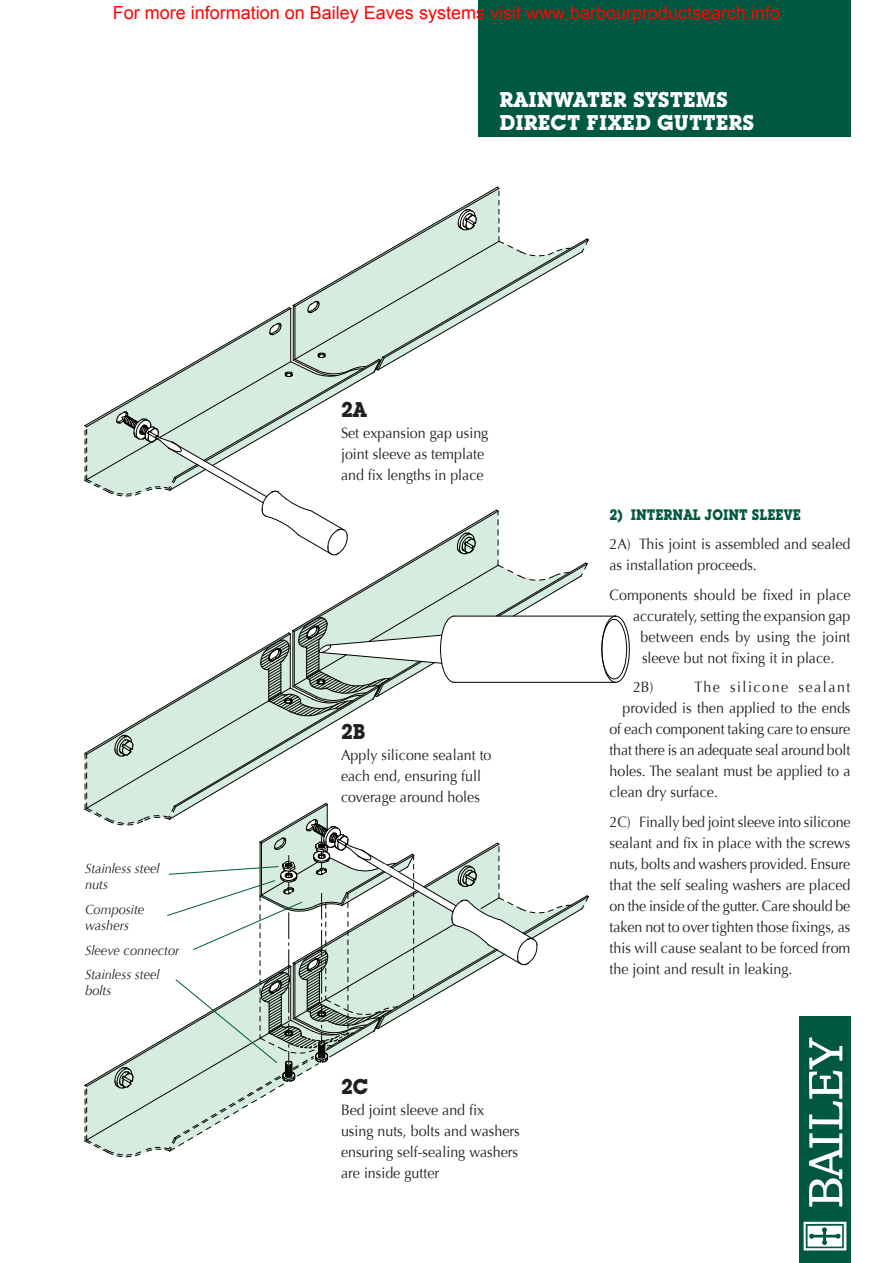
<style>
.page{position:relative;width:893px;height:1263px;background:#fff}
.page>*{position:absolute;margin:0;border:0;box-sizing:border-box;transform-origin:0 0}
.t1{font:700 21px/22.5px "Lubalin Graph IT Cby BT";color:#fff;text-align:right}
.t2{font:700 21px "Lubalin Graph IT Cby BT";color:#231f20;scale:.95 1}
.t3{font:18px "Arial";color:#f00}
.t4{font:15px/21px "Optima";color:#231f20;scale:.95 1}
.t5{font:700 15px "Lubalin Graph IT Cby BT";color:#005840;scale:.9 1}
.t6{font:15px "Optima";letter-spacing:.11em;color:#231f20;scale:.95 1}
.t7{font:italic 13.5px/16.2px "Optima";color:#231f20;scale:.95 1}
</style>
<div class="page">
<hr style="left:454px;top:616px;width:162px;height:1px;background:#040503">
<hr style="left:454px;top:682px;width:162px;height:1px;background:#040503">
<svg style="left:601px;top:615px;width:29px;height:68px"></svg>
<div style="left:799px;top:1016px;width:51px;height:247px;background:#005840"></div>
<img style="left:804px;top:1037px;width:42px;height:213px">
<div style="left:478px;top:0;width:372px;height:136px;background:#005840"></div>
<svg style="left:84px;top:186px;width:505px;height:971px"></svg>
<p class="t3" style="left:113px;top:1px;width:669px">For more information on Bailey Eaves systems visit www.barbourproductsearch.info</p>
<p class="t7" style="left:85px;top:860px;width:80px">Stainless steel nuts</p>
<p class="t7" style="left:85px;top:901px;width:64px">Composite washers</p>
<p class="t7" style="left:85px;top:938px;width:101px;line-height:24.8px">Sleeve connector<br>Stainless steel</p>
<p class="t7" style="left:85px;top:983px;width:29px">bolts</p>
<h1 class="t1" style="left:500px;top:88px;width:230px">RAINWATER SYSTEMS<br>GUTTERS</h1>
<h1 class="t1" style="left:500px;top:111px;width:246px">BRACKET FIX GUTTERS</h1>
<h1 class="t1" style="left:500px;top:111px;width:256px">DIRECT FIXED GUTTERS</h1>
<h1 class="t2" style="left:341px;top:396px;width:29px">2A</h1>
<p class="t4" style="left:341px;top:422px;width:157px">Set expansion gap using joint sleeve as template and fix lengths in place</p>
<h1 class="t2" style="left:341px;top:718px;width:27px">2B</h1>
<p class="t4" style="left:341px;top:744px;width:160px">Apply silicone sealant to each end, ensuring full coverage around holes</p>
<p class="t5" style="left:609px;top:505px;width:26px">2) INTERNA</p>
<p class="t5" style="left:693px;top:505px;width:44px">L JOINT</p>
<p class="t5" style="left:752px;top:505px;width:28px">SLEEVE</p>
<p class="t4" style="left:609px;top:534px;width:255px">2A) This joint is assembled and sealed as installation proceeds.</p>
<p class="t4" style="left:609px;top:584px;width:255px">Components should be fixed in place</p>
<p class="t4" style="left:633px;top:605px;width:230px">accurately, setting the expansion gap</p>
<p class="t4" style="left:640px;top:626px;width:223px">between ends by using the joint</p>
<p class="t4" style="left:642px;top:647px;width:204px">sleeve but not fixing it in place.</p>
<p class="t4" style="left:633px;top:677px;width:23px">2B)</p>
<p class="t6" style="left:694px;top:678px;width:166px">The silicone sealant</p>
<p class="t4" style="left:622px;top:698px;width:241px">provided is then applied to the ends</p>
<p class="t4" style="left:609px;top:719px;width:255px">of each component taking care to ensure</p>
<p class="t4" style="left:609px;top:740px;width:255px">that there is an adequate seal around bolt</p>
<p class="t4" style="left:609px;top:761px;width:255px">holes. The sealant must be applied to a</p>
<p class="t4" style="left:609px;top:782px;width:116px">clean dry surface.</p>
<p class="t4" style="left:609px;top:811px;width:255px;text-align:justify">2C) Finally bed joint sleeve into silicone sealant and fix in place with the screws nuts, bolts and washers provided. Ensure that the self sealing washers are placed on the inside of the gutter. Care should be taken not to over tighten those fixings, as this will cause sealant to be forced from the joint and result in leaking.</p>
<h1 class="t2" style="left:341px;top:1074px;width:30px">2C</h1>
<p class="t4" style="left:341px;top:1099px;width:190px">Bed joint sleeve and fix using nuts, bolts and washers ensuring self-sealing washers are inside gutter</p>
</div>
